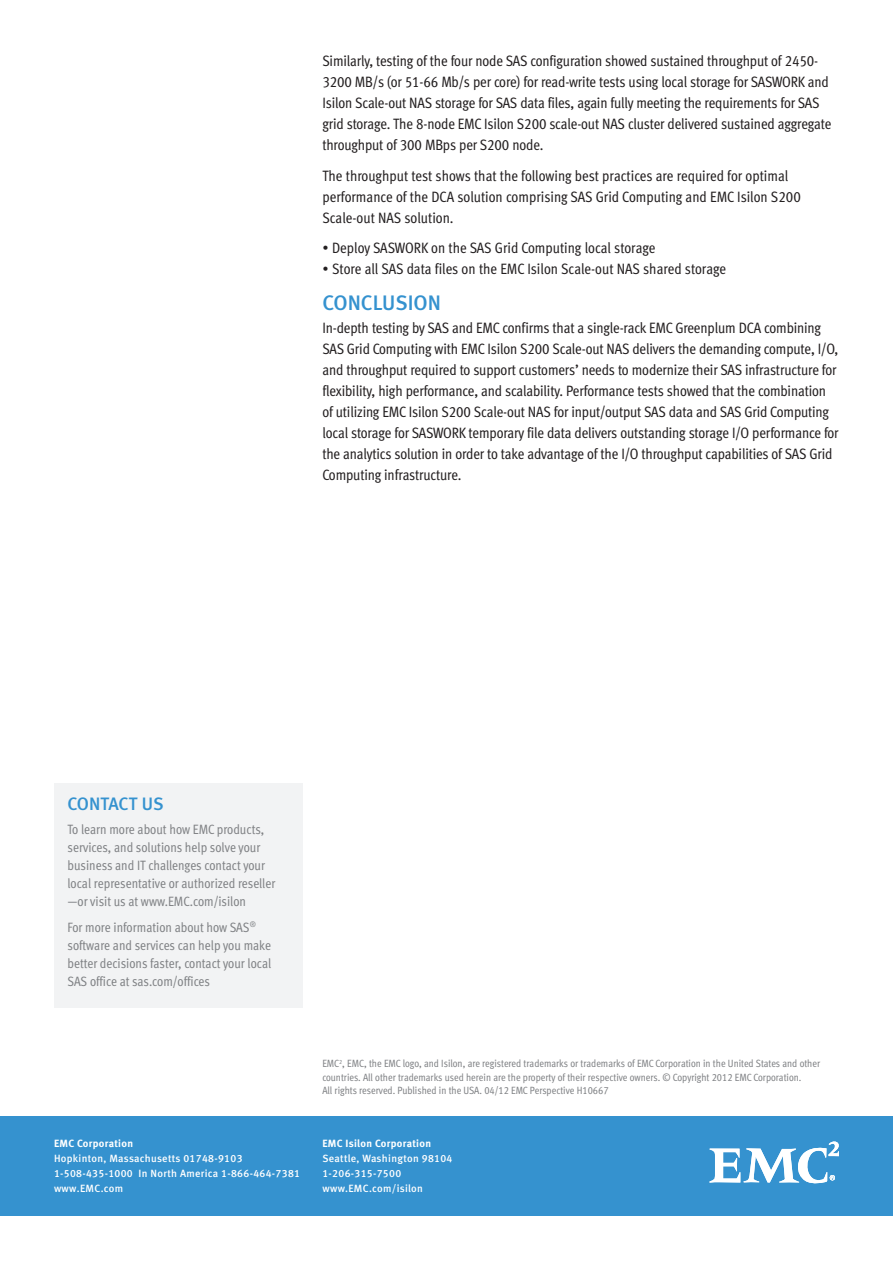
<style>
.page{position:relative;width:893px;height:1263px;background:#fff}
.page>*{position:absolute;margin:0;border:0;box-sizing:border-box;transform-origin:0 0}
.t1{font:21px "Meta Medium LF";color:#3592cf}
.t2{font:18px "Meta Medium LF";letter-spacing:-.02em;color:#3592cf}
.t3{font:15px/21px "Meta Cond Book LF";letter-spacing:-.01em;color:#231f20}
.t4{font:13.5px/18px "Meta Cond Book LF";color:#808285}
.t5{font:10.5px/13.5px "Meta Cond Book LF";color:#808285}
.t6{font:10.5px/15px "Meta Medium LF";letter-spacing:.03em;color:#fff}
.t7{font:10.5px "Meta Bold LF";letter-spacing:.03em;color:#fff}
</style>
<div class="page">
<div style="left:0;top:1116px;width:893px;height:99px;background:#3592cf"></div>
<div style="left:54px;top:783px;width:248px;height:225px;background:#f2f3f4"></div>
<svg style="left:709px;top:1141px;width:130px;height:42px"></svg>
<p class="t3" style="left:322px;top:50px;width:510px">Similarly, testing of the four node SAS configuration showed sustained throughput of 2450- 3200 MB/s (or 51-66 Mb/s per core) for read-write tests using local storage for SASWORK and Isilon Scale-out NAS storage for SAS data files, again fully meeting the requirements for SAS grid storage. The 8-node EMC Isilon S200 scale-out NAS cluster delivered sustained aggregate throughput of 300 MBps per S200 node.</p>
<p class="t3" style="left:322px;top:165px;width:480px">The throughput test shows that the following best practices are required for optimal performance of the DCA solution comprising SAS Grid Computing and EMC Isilon S200<br>Scale-out NAS solution.</p>
<p class="t3" style="left:322px;top:238px;width:335px">• Deploy SASWORK on the SAS Grid Computing local storage</p>
<p class="t3" style="left:322px;top:259px;width:405px">• Store all SAS data files on the EMC Isilon Scale-out NAS shared storage</p>
<h1 class="t1" style="left:322px;top:291px;width:120px">Conclusion</h1>
<p class="t3" style="left:322px;top:317px;width:518px">In-depth testing by SAS and EMC confirms that a single-rack EMC Greenplum DCA combining SAS Grid Computing with EMC Isilon S200 Scale-out NAS delivers the demanding compute, I/O, and throughput required to support customers’ needs to modernize their SAS infrastructure for flexibility, high performance, and scalability. Performance tests showed that the combination of utilizing EMC Isilon S200 Scale-out NAS for input/output SAS data and SAS Grid Computing local storage for SASWORK temporary file data delivers outstanding storage I/O performance for the analytics solution in order to take advantage of the I/O throughput capabilities of SAS Grid Computing infrastructure.</p>
<p class="t2" style="left:68px;top:793px;width:98px">Contact Us</p>
<p class="t4" style="left:68px;top:820px;width:209px">To learn more about how EMC products, services, and solutions help solve your business and IT challenges contact your local representative or authorized reseller —or visit us at www.EMC.com/isilon</p>
<p class="t4" style="left:68px;top:918px;width:205px">For more information about how SAS<sup>® </sup>software and services can help you make better decisions faster, contact your local SAS office at sas.com/offices</p>
<p class="t7" style="left:54px;top:1136px;width:81px">EMC Corporation</p>
<p class="t6" style="left:54px;top:1151px;width:248px">H opkinton, Massachusetts 01748-9103<br>1-508-435-1000 I n N orth America 1-866-464-7381 www.EMC.com</p>
<p class="t5" style="left:322px;top:1057px;width:499px">EMC<sup>2</sup>, EMC, the EMC logo, and Isilon, are registered trademarks or trademarks of EMC Corporation in the United States and other countries. All other trademarks used herein are the property of their respective owners. © Copyright 2012 EMC Corporation.<br>All rights reserved. Published in the USA. 04/12 EMC Perspective H10667</p>
<p class="t7" style="left:322px;top:1136px;width:110px">EMC Isilon Corporation</p>
<p class="t6" style="left:322px;top:1151px;width:132px">Seattle, Washington 98104<br>1-206-315-7500 www.EMC.com/isilon</p>
</div>
